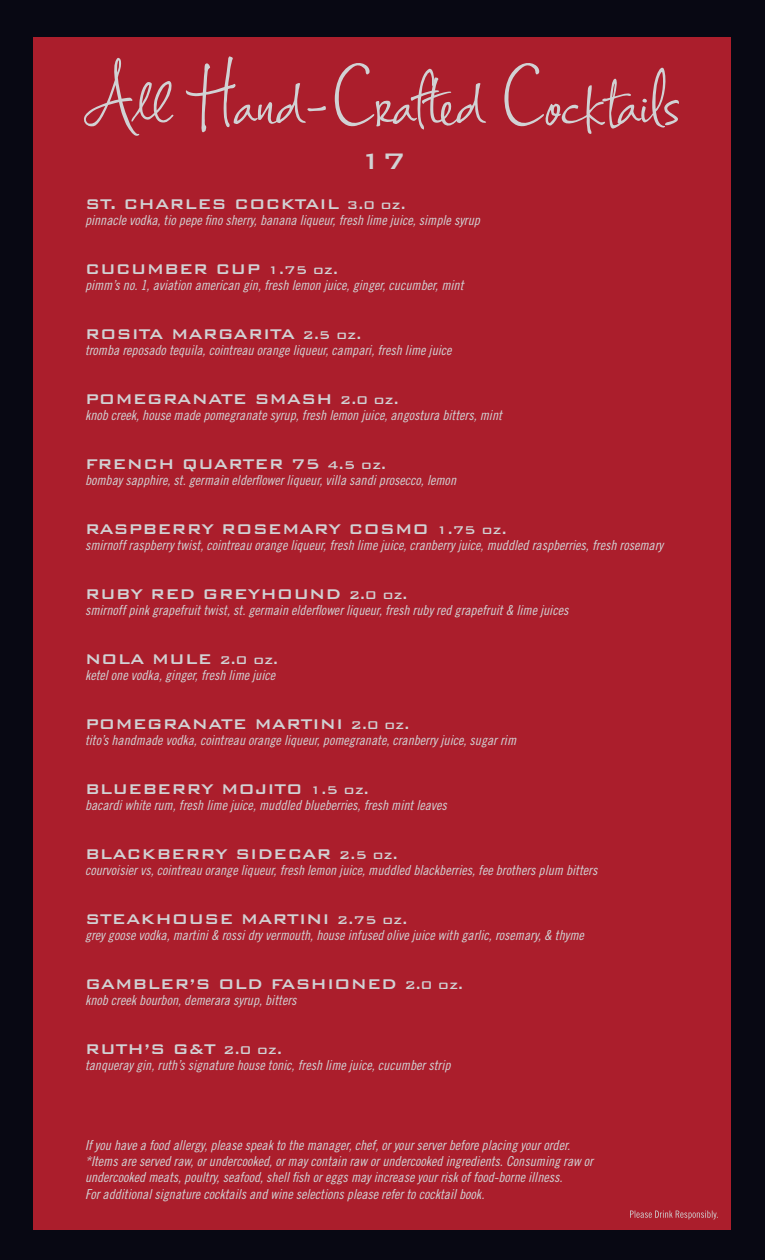
<style>
.page{position:relative;width:765px;height:1260px;background:#080813}
.page>*{position:absolute;margin:0;border:0;box-sizing:border-box;transform-origin:0 0}
.t1{font:93.75px "Ruths Hand";color:#d1d2d4}
.t2{font:500 30px "Bank Gothic BT";color:#d1d2d4}
.t3{font:500 18.75px "Bank Gothic BT";color:#d1d2d4}
.t4{font:13.75px/16.2px "Trade Gothic LT Std Cn 18 Obl";color:#d1d2d4}
.s1{font-size:15px}
</style>
<div class="page">
<div style="left:34px;top:38px;width:697px;height:1192px;background:#ab1e2c"></div>
<svg style="left:630px;top:1211px;width:88px;height:8px"></svg>
<h1 class="t1" style="left:85px;top:44px;width:597px">All Hand-Crafted Cocktails</h1>
<h2 class="t2" style="left:359px;top:145px;width:48px">17</h2>
<h3 class="t3" style="left:85px;top:194px;width:322px">ST. CHARLES COCKTAIL <span class="s1">3.0 oz.</span></h3>
<p class="t4" style="left:85px;top:213px;width:397px">pinnacle vodka, tio pepe fino sherry, banana liqueur, fresh lime juice, simple syrup</p>
<h3 class="t3" style="left:85px;top:259px;width:255px">CUCUMBER CUP <span class="s1">1.75 oz.</span></h3>
<p class="t4" style="left:85px;top:278px;width:380px">pimm’s no. 1, aviation american gin, fresh lemon juice, ginger, cucumber, mint</p>
<h3 class="t3" style="left:85px;top:324px;width:278px">ROSITA MARGARITA <span class="s1">2.5 oz.</span></h3>
<p class="t4" style="left:85px;top:343px;width:368px">tromba reposado tequila, cointreau orange liqueur, campari, fresh lime juice</p>
<h3 class="t3" style="left:85px;top:389px;width:315px">POMEGRANATE SMASH <span class="s1">2.0 oz.</span></h3>
<p class="t4" style="left:85px;top:408px;width:418px">knob creek, house made pomegranate syrup, fresh lemon juice, angostura bitters, mint</p>
<h3 class="t3" style="left:85px;top:454px;width:303px">FRENCH QUARTER 75 <span class="s1">4.5 oz.</span></h3>
<p class="t4" style="left:85px;top:473px;width:373px">bombay sapphire, st. germain elderflower liqueur, villa sandi prosecco, lemon</p>
<h3 class="t3" style="left:85px;top:519px;width:423px">RASPBERRY ROSEMARY COSMO <span class="s1">1.75 oz.</span></h3>
<p class="t4" style="left:85px;top:538px;width:580px">smirnoff raspberry twist, cointreau orange liqueur, fresh lime juice, cranberry juice, muddled raspberries, fresh rosemary</p>
<h3 class="t3" style="left:85px;top:584px;width:324px">RUBY RED GREYHOUND <span class="s1">2.0 oz.</span></h3>
<p class="t4" style="left:85px;top:603px;width:485px">smirnoff pink grapefruit twist, st. germain elderflower liqueur, fresh ruby red grapefruit &amp; lime juices</p>
<h3 class="t3" style="left:85px;top:649px;width:195px">NOLA MULE <span class="s1">2.0 oz.</span></h3>
<p class="t4" style="left:85px;top:668px;width:192px">ketel one vodka, ginger, fresh lime juice</p>
<h3 class="t3" style="left:85px;top:714px;width:326px">POMEGRANATE MARTINI <span class="s1">2.0 oz.</span></h3>
<p class="t4" style="left:85px;top:733px;width:433px">tito’s handmade vodka, cointreau orange liqueur, pomegranate, cranberry juice, sugar rim</p>
<h3 class="t3" style="left:85px;top:779px;width:285px">BLUEBERRY MOJITO <span class="s1">1.5 oz.</span></h3>
<p class="t4" style="left:85px;top:798px;width:363px">bacardi white rum, fresh lime juice, muddled blueberries, fresh mint leaves</p>
<h3 class="t3" style="left:85px;top:844px;width:314px">BLACKBERRY SIDECAR <span class="s1">2.5 oz.</span></h3>
<p class="t4" style="left:85px;top:863px;width:514px">courvoisier vs, cointreau orange liqueur, fresh lemon juice, muddled blackberries, fee brothers plum bitters</p>
<h3 class="t3" style="left:85px;top:909px;width:324px">STEAKHOUSE MARTINI <span class="s1">2.75 oz.</span></h3>
<p class="t4" style="left:85px;top:928px;width:500px">grey goose vodka, martini &amp; rossi dry vermouth, house infused olive juice with garlic, rosemary, &amp; thyme</p>
<h3 class="t3" style="left:85px;top:974px;width:380px">GAMBLER’S OLD FASHIONED <span class="s1">2.0 oz.</span></h3>
<p class="t4" style="left:85px;top:993px;width:213px">knob creek bourbon, demerara syrup, bitters</p>
<h3 class="t3" style="left:85px;top:1039px;width:199px">RUTH’S G&amp;T <span class="s1">2.0 oz.</span></h3>
<p class="t4" style="left:85px;top:1058px;width:367px">tanqueray gin, ruth’s signature house tonic, fresh lime juice, cucumber strip</p>
<p class="t4" style="left:85px;top:1137px;width:510px">If you have a food allergy, please speak to the manager, chef, or your server before placing your order. *Items are served raw, or undercooked, or may contain raw or undercooked ingredients. Consuming raw or undercooked meats, poultry, seafood, shell fish or eggs may increase your risk of food-borne illness.<br>For additional signature cocktails and wine selections please refer to cocktail book.</p>
</div>
